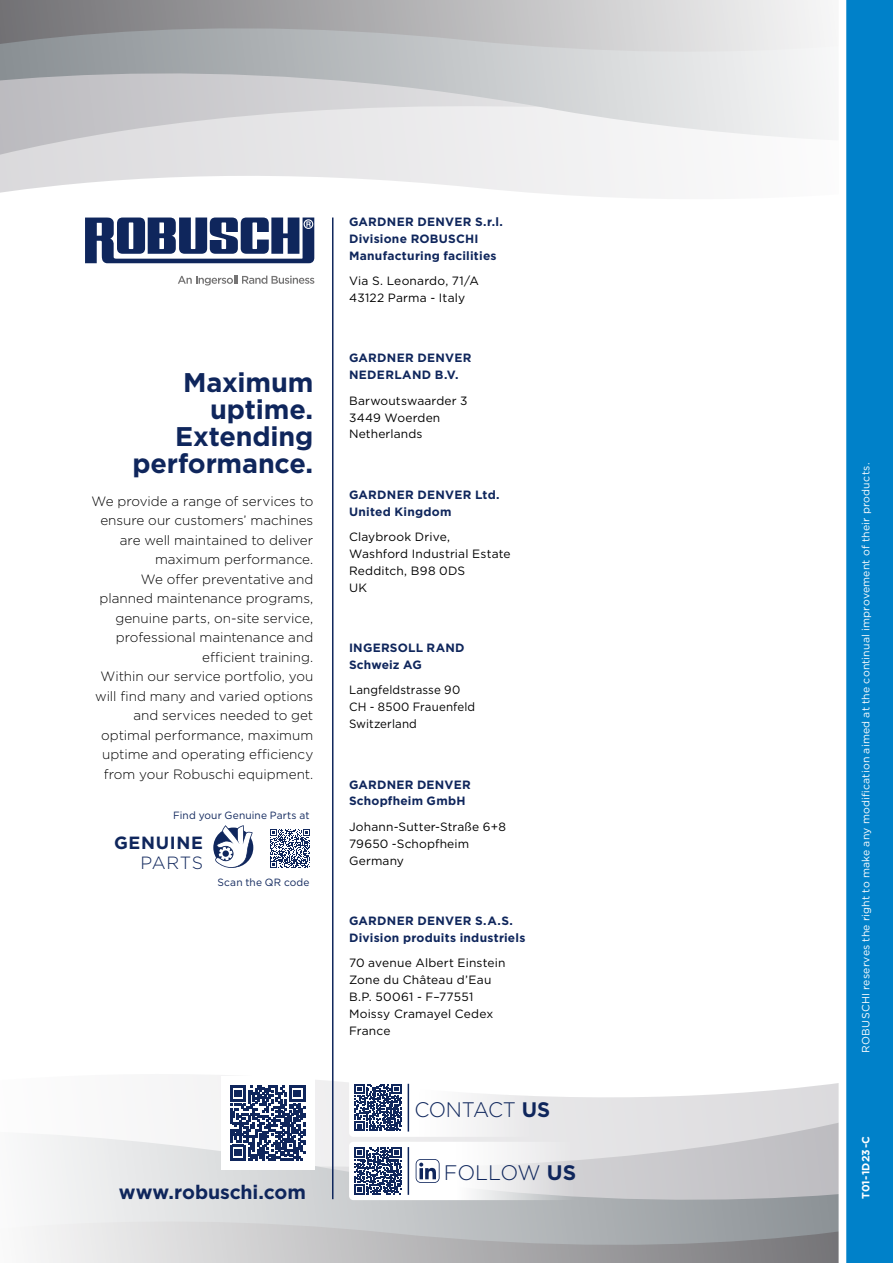
<style>
.page{position:relative;width:893px;height:1263px;background:#fff}
.page>*{position:absolute;margin:0;border:0;box-sizing:border-box;transform-origin:0 0}
.t1{font:700 27px/27px "Gotham";letter-spacing:-.01em;color:#0f265c;text-align:right}
.t2{font:300 21px "Gotham";letter-spacing:-.02em;color:#0f265c}
.t3{font:700 19.5px "Gotham";letter-spacing:-.005em;color:#0f265c}
.t4{font:700 17.7px "Gotham";letter-spacing:.04em;color:#0f265c}
.t5{font:300 17.7px "Gotham";letter-spacing:.03em;color:#0f265c}
.t6{font:300 13.5px/19.5px "Gotham";color:#000;text-align:right}
.t7{font:12px/16.8px "Gotham";letter-spacing:.015em;color:#000}
.t8{font:700 12px/16.8px "Gotham";letter-spacing:.02em;color:#0f265c}
.t9{font:12px/16.8px "Gotham";letter-spacing:.015em;color:#000;scale:.96 1}
.t10{font:10.5px "Gotham";letter-spacing:.02em;color:#fff}
.t11{font:10.5px "Gotham";letter-spacing:.015em;color:#0f265c}
.t12{font:700 10.5px "Gotham";letter-spacing:.01em;color:#fff}
.s1{font-weight:700}
</style>
<div class="page">
<svg style="left:0;top:114px;width:825px;height:143px"></svg>
<svg style="left:0;top:0;width:826px;height:114px;background:#c2c3c5"></svg>
<svg style="left:33px;top:1016px;width:802px;height:143px"></svg>
<svg style="left:32px;top:1159px;width:803px;height:104px;background:#c3c4c6"></svg>
<div style="left:221px;top:1076px;width:93px;height:94px;background:#fff"></div>
<svg style="left:230px;top:1085px;width:75px;height:76px"></svg>
<hr style="left:332px;top:217px;width:1px;height:982px;background:#0f265c">
<svg style="left:349px;top:1142px;width:241px;height:58px"></svg>
<svg style="left:355px;top:1147px;width:47px;height:47px"></svg>
<svg style="left:85px;top:217px;width:229px;height:46px"></svg>
<svg style="left:178px;top:276px;width:136px;height:9px"></svg>
<svg style="left:349px;top:1078px;width:207px;height:59px"></svg>
<svg style="left:355px;top:1084px;width:47px;height:47px"></svg>
<svg style="left:835px;top:0;width:58px;height:1263px;fill:#0081c9"></svg>
<svg style="left:270px;top:829px;width:40px;height:39px"></svg>
<svg style="left:213px;top:827px;width:40px;height:40px"></svg>
<svg style="left:215px;top:825px;width:38px;height:43px"></svg>
<svg style="left:416px;top:1159px;width:24px;height:24px"></svg>
<hr style="left:408px;top:1147px;width:1px;height:48px;background:#0f265c">
<hr style="left:408px;top:1084px;width:1px;height:47px;background:#0f265c">
<h1 class="t1" style="left:132px;top:369px;width:182px">Maximum uptime.<br>Extending performance.</h1>
<p class="t6" style="left:91px;top:491px;width:223px">We provide a range of services to ensure our customers’ machines are well maintained to deliver maximum performance.<br>We offer preventative and planned maintenance programs, genuine parts, on-site service, professional maintenance and efficient training.<br>Within our service portfolio, you will find many and varied options and services needed to get optimal performance, maximum uptime and operating efficiency from your Robuschi equipment.</p>
<p class="t11" style="left:173px;top:808px;width:138px">Find your Genuine Parts at</p>
<h3 class="t4" style="left:114px;top:831px;width:91px">GENUINE</h3>
<h3 class="t5" style="left:141px;top:851px;width:64px">PARTS</h3>
<p class="t11" style="left:218px;top:875px;width:93px">Scan the QR code</p>
<h3 class="t3" style="left:119px;top:1179px;width:189px">www.robuschi.com</h3>
<p class="t8" style="left:349px;top:213px;width:155px">GARDNER DENVER S.r.l.<br>Divisione ROBUSCHI<br>Manufacturing facilities</p>
<p class="t7" style="left:349px;top:272px;width:131px">Via S. Leonardo, 71/A<br>43122 Parma - Italy</p>
<p class="t8" style="left:349px;top:350px;width:124px">GARDNER DENVER<br>NEDERLAND B.V.</p>
<p class="t7" style="left:349px;top:392px;width:120px">Barwoutswaarder 3<br>3449 Woerden<br>Netherlands</p>
<p class="t8" style="left:349px;top:486px;width:152px">GARDNER DENVER Ltd.<br>United Kingdom</p>
<p class="t7" style="left:349px;top:528px;width:163px">Claybrook Drive,<br>Washford Industrial Estate<br>Redditch, B98 0DS<br>UK</p>
<p class="t8" style="left:349px;top:639px;width:117px">INGERSOLL RAND<br>Schweiz AG</p>
<p class="t9" style="left:349px;top:681px;width:133px">Langfeldstrasse 90<br>CH - 8500 Frauenfeld<br>Switzerland</p>
<p class="t8" style="left:349px;top:776px;width:123px">GARDNER DENVER<br>Schopfheim GmbH</p>
<p class="t7" style="left:349px;top:818px;width:158px">Johann-Sutter-Straße 6+8<br>79650 -Schopfheim<br>Germany</p>
<p class="t8" style="left:349px;top:912px;width:178px">GARDNER DENVER S.A.S.<br>Division produits industriels</p>
<p class="t7" style="left:349px;top:954px;width:158px">70 avenue Albert Einstein<br>Zone du Château d’Eau<br>B.P. 50061 - F–77551<br>Moissy Cramayel Cedex<br>France</p>
<h2 class="t2" style="left:414px;top:1096px;width:137px">CONTACT <span class="s1">US</span></h2>
<h2 class="t2" style="left:444px;top:1159px;width:134px">FOLLOW <span class="s1">US</span></h2>
<p class="t10" style="left:859px;top:1052px;width:591px;rotate:-90deg">ROBUSCHI reserves the right to make any modification aimed at the continual improvement of their products.</p>
<p class="t12" style="left:859px;top:1199px;width:65px;rotate:-90deg">T01-1D23-C</p>
</div>
